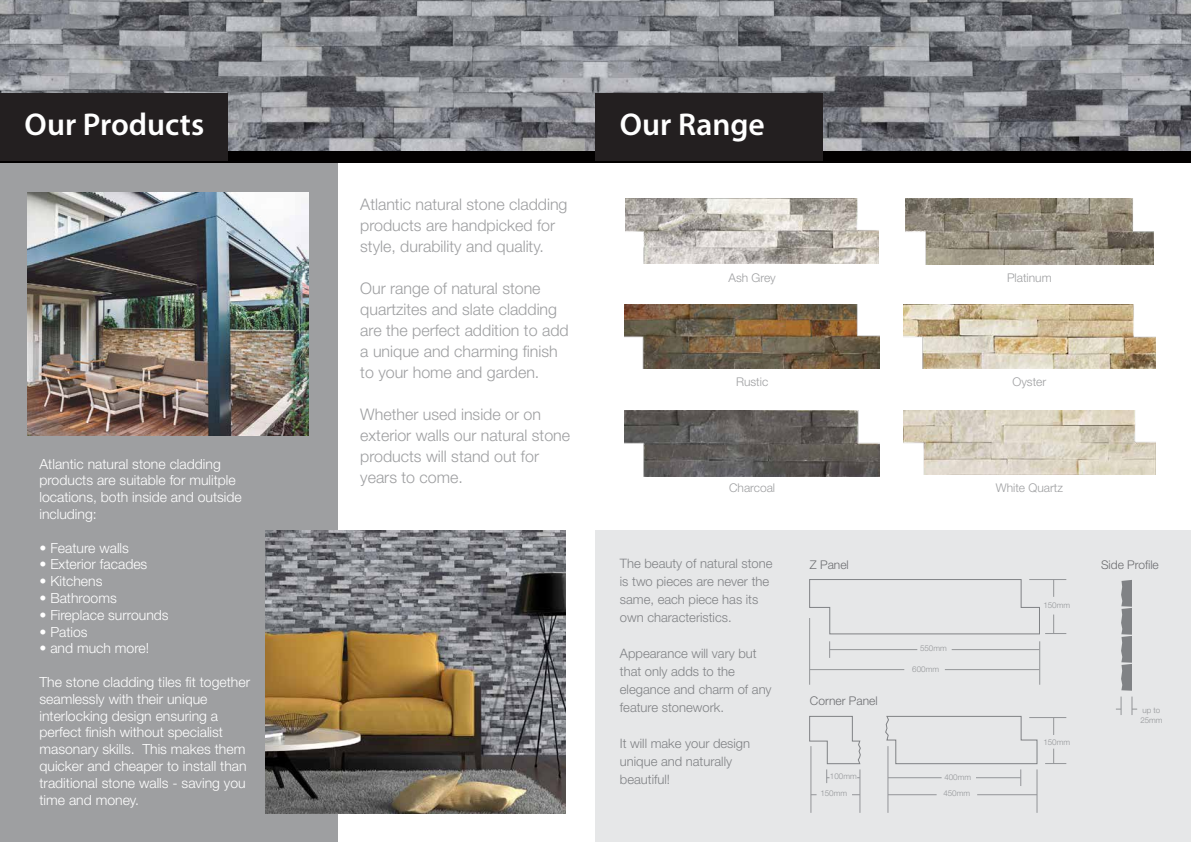
<style>
.page{position:relative;width:1191px;height:842px;background:#fff}
.page>*{position:absolute;margin:0;border:0;box-sizing:border-box;transform-origin:0 0}
.t1{font:600 31.6px "Myriad Pro";color:#fff}
.t2{font:300 16px/21px "Helvetica Neue LT Pro";color:#9e9fa1}
.t3{font:300 14px/16.8px "Helvetica Neue LT Pro";color:#fff}
.t4{font:300 13px/18px "Helvetica Neue LT Pro";color:#808285}
.t5{font:300 12px "Helvetica Neue LT Pro";color:#9e9fa1}
.t6{font:300 12px "Helvetica Neue LT Pro";color:#6d6e71}
.t7{font:300 8px/16.9px "Helvetica Neue LT Pro";color:#939598}
</style>
<div class="page">
<div style="left:595px;top:531px;width:596px;height:311px;background:#e6e7e8"></div>
<div style="left:0;top:161px;width:338px;height:681px;background:#9e9fa1"></div>
<img style="left:0;top:0;width:1191px;height:151px">
<img style="left:27px;top:192px;width:281px;height:244px">
<div style="left:0;top:151px;width:1191px;height:11px;background:#020000"></div>
<div style="left:595px;top:94px;width:228px;height:67px;background:#231f20"></div>
<div style="left:0;top:94px;width:228px;height:67px;background:#231f20"></div>
<img style="left:624px;top:410px;width:256px;height:66px">
<img style="left:625px;top:198px;width:253px;height:65px">
<img style="left:903px;top:304px;width:252px;height:65px">
<img style="left:903px;top:410px;width:252px;height:65px">
<img style="left:905px;top:198px;width:248px;height:66px">
<img style="left:625px;top:304px;width:254px;height:65px">
<hr style="left:809px;top:618px;width:1px;height:67px;background:#939598">
<hr style="left:1039px;top:641px;width:1px;height:44px;background:#939598">
<svg style="left:829px;top:641px;width:1px;height:17px"></svg>
<hr style="left:829px;top:649px;width:88px;height:1px;background:#939598">
<hr style="left:951px;top:649px;width:88px;height:1px;background:#939598">
<hr style="left:945px;top:669px;width:94px;height:1px;background:#939598">
<hr style="left:810px;top:669px;width:94px;height:1px;background:#939598">
<svg style="left:809px;top:579px;width:257px;height:56px"></svg>
<hr style="left:1029px;top:717px;width:37px;height:1px;background:#939598">
<svg style="left:1053px;top:718px;width:1px;height:17px"></svg>
<svg style="left:1045px;top:749px;width:21px;height:15px"></svg>
<hr style="left:887px;top:746px;width:1px;height:67px;background:#939598">
<hr style="left:1036px;top:769px;width:1px;height:44px;background:#939598">
<svg style="left:885px;top:715px;width:153px;height:71px"></svg>
<hr style="left:888px;top:777px;width:53px;height:1px;background:#939598">
<hr style="left:976px;top:777px;width:44px;height:1px;background:#939598">
<hr style="left:977px;top:794px;width:60px;height:1px;background:#939598">
<hr style="left:888px;top:794px;width:48px;height:1px;background:#939598">
<hr style="left:810px;top:746px;width:1px;height:67px;background:#939598">
<hr style="left:859px;top:769px;width:1px;height:44px;background:#939598">
<svg style="left:809px;top:715px;width:52px;height:68px"></svg>
<svg style="left:1116px;top:580px;width:21px;height:135px"></svg>
<img style="left:265px;top:531px;width:300px;height:282px">
<h1 class="t1" style="left:25px;top:104px;width:181px">Our Products</h1>
<h1 class="t1" style="left:620px;top:104px;width:146px">Our Range</h1>
<p class="t3" style="left:39px;top:455px;width:204px">Atlantic natural stone cladding products are suitable for mulitple locations, both inside and outside including:</p>
<p class="t3" style="left:39px;top:539px;width:91px">• Feature walls</p>
<p class="t3" style="left:39px;top:556px;width:109px">• Exterior facades</p>
<p class="t3" style="left:39px;top:573px;width:64px">• Kitchens</p>
<p class="t3" style="left:39px;top:589px;width:79px">• Bathrooms</p>
<p class="t3" style="left:39px;top:606px;width:131px">• Fireplace surrounds</p>
<p class="t3" style="left:39px;top:623px;width:50px">• Patios</p>
<p class="t3" style="left:39px;top:640px;width:111px">• and much more!</p>
<p class="t3" style="left:39px;top:673px;width:212px">The stone cladding tiles fit together seamlessly with their unique interlocking design ensuring a perfect finish without specialist masonary skills. This makes them quicker and cheaper to install than traditional stone walls - saving you time and money.</p>
<p class="t2" style="left:360px;top:193px;width:209px">Atlantic natural stone cladding products are handpicked for style, durability and quality.</p>
<p class="t2" style="left:360px;top:277px;width:210px">Our range of natural stone quartzites and slate cladding are the perfect addition to add a unique and charming finish to your home and garden.</p>
<p class="t2" style="left:360px;top:403px;width:211px">Whether used inside or on exterior walls our natural stone products will stand out for years to come.</p>
<p class="t5" style="left:728px;top:271px;width:49px">Ash Grey</p>
<p class="t5" style="left:1007px;top:271px;width:46px">Platinum</p>
<p class="t5" style="left:736px;top:375px;width:34px">Rustic</p>
<p class="t5" style="left:1012px;top:375px;width:35px">Oyster</p>
<p class="t5" style="left:729px;top:481px;width:48px">Charcoal</p>
<p class="t5" style="left:995px;top:481px;width:69px">White Quartz</p>
<p class="t4" style="left:620px;top:554px;width:154px">The beauty of natural stone is two pieces are never the same, each piece has its own characteristics.</p>
<p class="t4" style="left:620px;top:644px;width:153px">Appearance will vary but that only adds to the elegance and charm of any feature stonework.</p>
<p class="t4" style="left:620px;top:734px;width:132px">It will make your design unique and naturally beautiful!</p>
<p class="t6" style="left:810px;top:557px;width:40px">Z Panel</p>
<p class="t6" style="left:810px;top:693px;width:69px">Corner Panel</p>
<p class="t7" style="left:820px;top:768px;width:38px;text-indent:10px">100mm<br>150mm</p>
<p class="t7" style="left:920px;top:640px;width:28px">550mm</p>
<p class="t7" style="left:912px;top:660px;width:28px">600mm</p>
<p class="t7" style="left:944px;top:768px;width:28px">400mm</p>
<p class="t7" style="left:943px;top:785px;width:28px">450mm</p>
<p class="t7" style="left:1043px;top:597px;width:28px">150mm</p>
<p class="t7" style="left:1043px;top:734px;width:28px">150mm</p>
<p class="t6" style="left:1101px;top:558px;width:59px">Side Profile</p>
<p class="t7" style="left:1140px;top:705px;width:24px;line-height:9.6px">up to<br>25mm</p>
</div>
